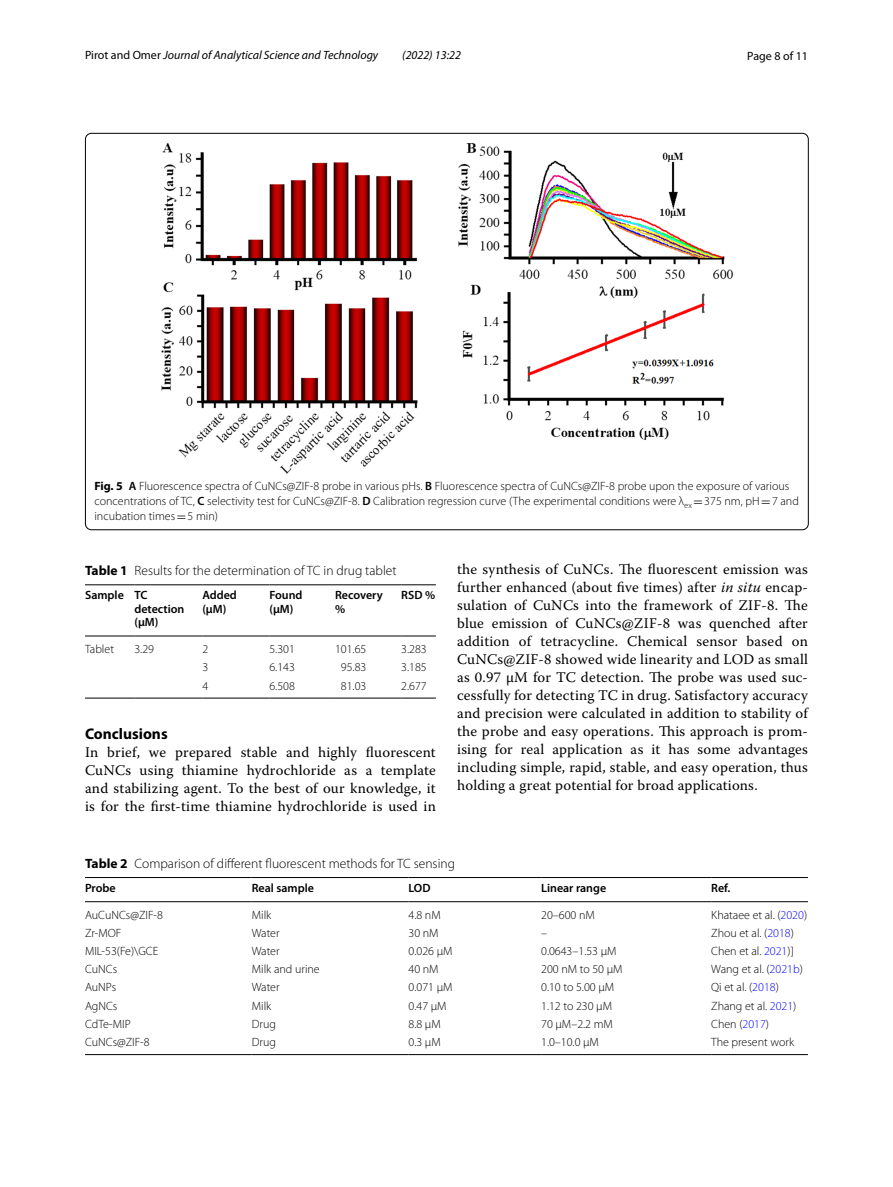
<style>
.page{position:relative;width:893px;height:1187px;background:#fff}
.page>*{position:absolute;margin:0;border:0;box-sizing:border-box;transform-origin:0 0}
.t1{font:700 15.45px "Myriad Pro";color:#000}
.t2{font:14.7px/18px "Warnock Pro";letter-spacing:.015em;color:#000;text-align:justify}
.t3{font:300 13.5px "Myriad Pro";color:#000}
.t4{font:300 12px/15px "Myriad Pro";color:#000}
.t5{font:600 12px/13.5px "Myriad Pro";color:#000}
.t6{font:italic 12px "Myriad Pro";color:#000}
.t7{font:12px "Myriad Pro";color:#000}
.s1{font-style:normal}
.s2{font-weight:700}
.s3{font-weight:600}
.s4{font-family:"MTSY";font-weight:400}
.s5{font-style:italic}
.s6{color:#00f}
</style>
<div class="page">
<img style="left:161px;top:143px;width:572px;height:331px">
<hr style="left:85px;top:584px;width:49px;height:1px;background:#000">
<hr style="left:85px;top:635px;width:49px;height:1px;background:#000">
<hr style="left:134px;top:584px;width:68px;height:1px;background:#000">
<hr style="left:134px;top:635px;width:68px;height:1px;background:#000">
<hr style="left:202px;top:584px;width:67px;height:1px;background:#000">
<hr style="left:202px;top:635px;width:67px;height:1px;background:#000">
<hr style="left:269px;top:584px;width:66px;height:1px;background:#000">
<hr style="left:269px;top:635px;width:66px;height:1px;background:#000">
<hr style="left:335px;top:584px;width:66px;height:1px;background:#000">
<hr style="left:335px;top:635px;width:66px;height:1px;background:#000">
<hr style="left:401px;top:584px;width:35px;height:1px;background:#000">
<hr style="left:401px;top:635px;width:35px;height:1px;background:#000">
<hr style="left:85px;top:697px;width:49px;height:1px;background:#000">
<hr style="left:134px;top:697px;width:68px;height:1px;background:#000">
<hr style="left:202px;top:697px;width:67px;height:1px;background:#000">
<hr style="left:269px;top:697px;width:66px;height:1px;background:#000">
<hr style="left:335px;top:697px;width:66px;height:1px;background:#000">
<hr style="left:401px;top:697px;width:35px;height:1px;background:#000">
<hr style="left:85px;top:877px;width:167px;height:1px;background:#000">
<hr style="left:85px;top:901px;width:167px;height:1px;background:#000">
<hr style="left:252px;top:877px;width:156px;height:1px;background:#000">
<hr style="left:252px;top:901px;width:156px;height:1px;background:#000">
<hr style="left:408px;top:877px;width:133px;height:1px;background:#000">
<hr style="left:408px;top:901px;width:133px;height:1px;background:#000">
<hr style="left:541px;top:877px;width:170px;height:1px;background:#000">
<hr style="left:541px;top:901px;width:170px;height:1px;background:#000">
<hr style="left:711px;top:877px;width:97px;height:1px;background:#000">
<hr style="left:711px;top:901px;width:97px;height:1px;background:#000">
<hr style="left:85px;top:1054px;width:167px;height:1px;background:#000">
<hr style="left:252px;top:1054px;width:156px;height:1px;background:#000">
<hr style="left:408px;top:1054px;width:133px;height:1px;background:#000">
<hr style="left:541px;top:1054px;width:170px;height:1px;background:#000">
<hr style="left:711px;top:1054px;width:97px;height:1px;background:#000">
<p class="t6" style="left:85px;top:48px;width:295px"><span class="s1">Pirot and Omer</span> Journal of Analytical Science and Technology</p>
<p class="t6" style="left:402px;top:48px;width:60px">(2022) 13:22</p>
<p class="t7" style="left:747px;top:48px;width:62px">Page 8 of 11</p>
<p class="t4" style="left:94px;top:478px;width:706px"><span class="s2">Fig. 5</span> <span class="s3">A</span> Fluorescence spectra of CuNCs@ZIF-8 probe in various pHs. <span class="s3">B</span> Fluorescence spectra of CuNCs@ZIF-8 probe upon the exposure of various concentrations of TC, <span class="s3">C</span> selectivity test for CuNCs@ZIF-8. <span class="s3">D</span> Calibration regression curve (The experimental conditions were λ<sub>ex</sub> <span class="s4">=</span>375 nm, pH<span class="s4">=</span>7 and incubation times<span class="s4">=</span>5 min)</p>
<p class="t3" style="left:85px;top:563px;width:313px"><span class="s2">Table 1</span> Results for the determination of TC in drug tablet</p>
<p class="t5" style="left:134px;top:588px;width:51px;text-indent:-49px">Sample TC detection (µM)</p>
<p class="t5" style="left:202px;top:588px;width:36px">Added (µM)</p>
<p class="t5" style="left:269px;top:588px;width:35px">Found (µM)</p>
<p class="t5" style="left:335px;top:588px;width:49px">Recovery %</p>
<p class="t5" style="left:401px;top:588px;width:35px">RSD %</p>
<p class="t4" style="left:85px;top:641px;width:30px">Tablet</p>
<p class="t4" style="left:134px;top:641px;width:21px">3.29</p>
<p class="t4" style="left:202px;top:641px;width:7px">2</p>
<p class="t4" style="left:269px;top:641px;width:27px">5.301</p>
<p class="t4" style="left:335px;top:641px;width:33px">101.65</p>
<p class="t4" style="left:401px;top:641px;width:27px">3.283</p>
<p class="t4" style="left:202px;top:660px;width:7px">3</p>
<p class="t4" style="left:269px;top:660px;width:27px">6.143</p>
<p class="t4" style="left:341px;top:660px;width:27px">95.83</p>
<p class="t4" style="left:401px;top:660px;width:27px">3.185</p>
<p class="t4" style="left:202px;top:678px;width:7px">4</p>
<p class="t4" style="left:269px;top:678px;width:27px">6.508</p>
<p class="t4" style="left:341px;top:678px;width:27px">81.03</p>
<p class="t4" style="left:401px;top:678px;width:27px">2.677</p>
<p class="t1" style="left:85px;top:723px;width:84px">Conclusions</p>
<p class="t2" style="left:85px;top:742px;width:352px">In brief, we prepared stable and highly fluorescent CuNCs using thiamine hydrochloride as a template and stabilizing agent. To the best of our knowledge, it is for the first-time thiamine hydrochloride is used in</p>
<p class="t2" style="left:457px;top:560px;width:352px">the synthesis of CuNCs. The fluorescent emission was further enhanced (about five times) after <span class="s5">in situ</span> encap&shy;sulation of CuNCs into the framework of ZIF-8. The blue emission of CuNCs@ZIF-8 was quenched after addition of tetracycline. Chemical sensor based on CuNCs@ZIF-8 showed wide linearity and LOD as small as 0.97 µM for TC detection. The probe was used suc&shy;cessfully for detecting TC in drug. Satisfactory accuracy and precision were calculated in addition to stability of the probe and easy operations. This approach is prom&shy;ising for real application as it has some advantages including simple, rapid, stable, and easy operation, thus holding a great potential for broad applications.</p>
<p class="t3" style="left:85px;top:855px;width:371px"><span class="s2">Table 2</span> Comparison of different fluorescent methods for TC sensing</p>
<p class="t5" style="left:85px;top:880px;width:32px">Probe</p>
<p class="t5" style="left:252px;top:880px;width:64px">Real sample</p>
<p class="t5" style="left:408px;top:880px;width:24px">LOD</p>
<p class="t5" style="left:541px;top:880px;width:67px">Linear range</p>
<p class="t5" style="left:711px;top:880px;width:21px">Ref.</p>
<p class="t4" style="left:85px;top:907px;width:79px">AuCuNCs@ZIF-8</p>
<p class="t4" style="left:252px;top:907px;width:21px">Milk</p>
<p class="t4" style="left:408px;top:907px;width:34px">4.8 nM</p>
<p class="t4" style="left:541px;top:907px;width:55px">20–600 nM</p>
<p class="t4" style="left:711px;top:907px;width:97px">Khataee et al. (<span class="s6">2020</span>)</p>
<p class="t4" style="left:85px;top:925px;width:38px">Zr-MOF</p>
<p class="t4" style="left:252px;top:925px;width:29px">Water</p>
<p class="t4" style="left:408px;top:925px;width:32px">30 nM</p>
<p class="t4" style="left:541px;top:925px;width:7px">–</p>
<p class="t4" style="left:711px;top:925px;width:84px">Zhou et al. (<span class="s6">2018</span>)</p>
<p class="t4" style="left:85px;top:943px;width:75px">MIL-53(Fe)\GCE</p>
<p class="t4" style="left:252px;top:943px;width:29px">Water</p>
<p class="t4" style="left:408px;top:943px;width:45px">0.026 μM</p>
<p class="t4" style="left:541px;top:943px;width:77px">0.0643–1.53 μM</p>
<p class="t4" style="left:711px;top:943px;width:84px">Chen et al. <span class="s6">2021</span>)]</p>
<p class="t4" style="left:85px;top:961px;width:34px">CuNCs</p>
<p class="t4" style="left:252px;top:961px;width:70px">Milk and urine</p>
<p class="t4" style="left:408px;top:961px;width:32px">40 nM</p>
<p class="t4" style="left:541px;top:961px;width:83px">200 nM to 50 μM</p>
<p class="t4" style="left:711px;top:961px;width:93px">Wang et al. (<span class="s6">2021b</span>)</p>
<p class="t4" style="left:85px;top:980px;width:33px">AuNPs</p>
<p class="t4" style="left:252px;top:980px;width:29px">Water</p>
<p class="t4" style="left:408px;top:980px;width:45px">0.071 μM</p>
<p class="t4" style="left:541px;top:980px;width:74px">0.10 to 5.00 μM</p>
<p class="t4" style="left:711px;top:980px;width:69px">Qi et al. (<span class="s6">2018</span>)</p>
<p class="t4" style="left:85px;top:998px;width:34px">AgNCs</p>
<p class="t4" style="left:252px;top:998px;width:21px">Milk</p>
<p class="t4" style="left:408px;top:998px;width:40px">0.47 μM</p>
<p class="t4" style="left:541px;top:998px;width:72px">1.12 to 230 μM</p>
<p class="t4" style="left:711px;top:998px;width:87px">Zhang et al. <span class="s6">2021</span>)</p>
<p class="t4" style="left:85px;top:1016px;width:47px">CdTe-MIP</p>
<p class="t4" style="left:252px;top:1016px;width:26px">Drug</p>
<p class="t4" style="left:408px;top:1016px;width:34px">8.8 μM</p>
<p class="t4" style="left:541px;top:1016px;width:73px">70 μM–2.2 mM</p>
<p class="t4" style="left:711px;top:1016px;width:59px">Chen (<span class="s6">2017</span>)</p>
<p class="t4" style="left:85px;top:1034px;width:66px">CuNCs@ZIF-8</p>
<p class="t4" style="left:252px;top:1034px;width:26px">Drug</p>
<p class="t4" style="left:408px;top:1034px;width:34px">0.3 μM</p>
<p class="t4" style="left:541px;top:1034px;width:59px">1.0–10.0 μM</p>
<p class="t4" style="left:711px;top:1034px;width:85px">The present work</p>
</div>
